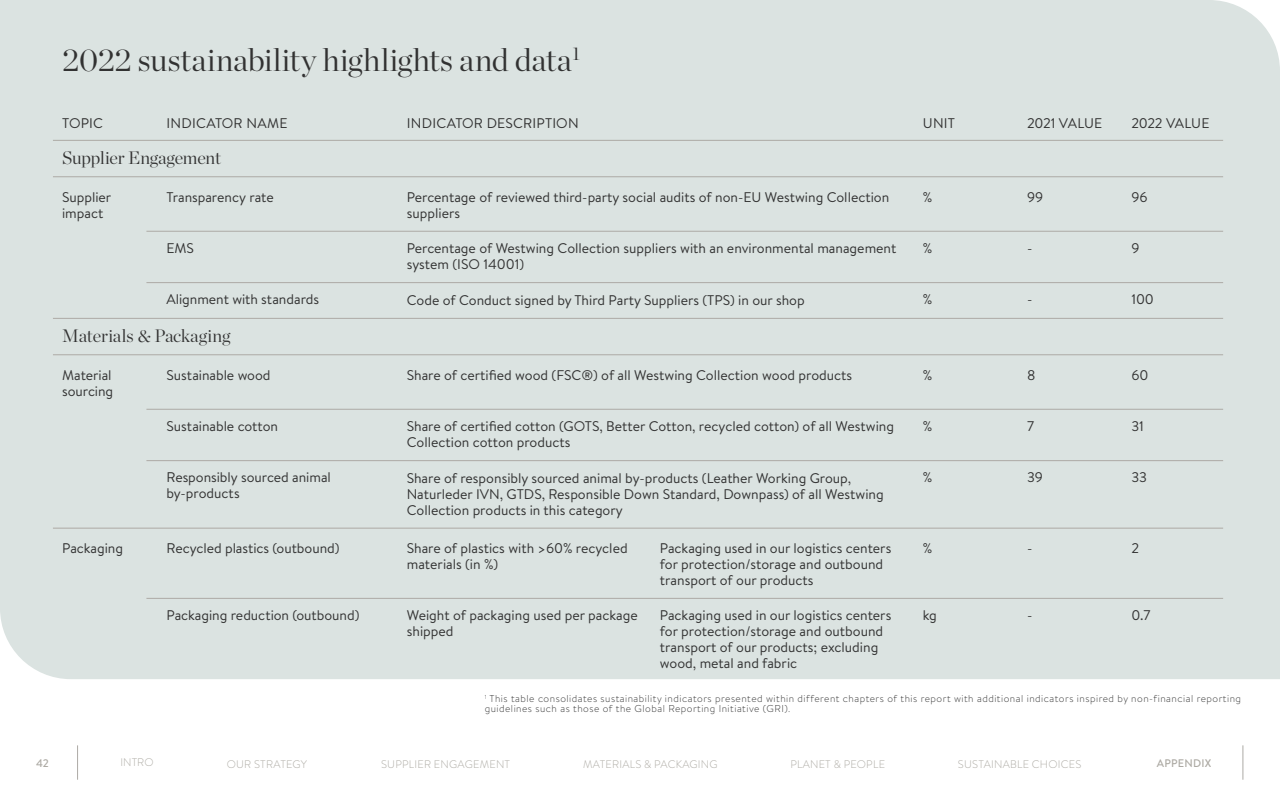
<style>
.page{position:relative;width:1280px;height:800px;background:#fff}
.page>*{position:absolute;margin:0;border:0;box-sizing:border-box;transform-origin:0 0}
.t1{font:300 32px "Chronicle Display";color:#323232}
.t2{font:300 18px "Chronicle Display";letter-spacing:-.01em;color:#323232}
.t3{font:14px/16px "Brandon Text";color:#323232}
.t4{font:300 11px "Brandon Text";letter-spacing:.02em;color:#adaaa4}
.t5{font:500 11px "Brandon Text";letter-spacing:.02em;color:#adaaa4}
.t6{font:300 10px/10px "Brandon Text";letter-spacing:.05em;color:#323232}
</style>
<div class="page">
<hr style="left:77px;top:745px;width:1px;height:35px;background:#adaaa5">
<hr style="left:1243px;top:745px;width:1px;height:35px;background:#adaaa5">
<div style="left:0;top:0;width:1280px;height:679px;background:#dbe3e1"></div>
<hr style="left:53px;top:177px;width:1170px;height:1px;background:#adaaa5">
<hr style="left:53px;top:355px;width:1170px;height:1px;background:#adaaa5">
<hr style="left:53px;top:528px;width:1170px;height:1px;background:#adaaa5">
<hr style="left:146px;top:231px;width:1077px;height:1px;background:#adaaa5">
<hr style="left:146px;top:409px;width:1077px;height:1px;background:#adaaa5">
<hr style="left:146px;top:598px;width:1077px;height:1px;background:#adaaa5">
<hr style="left:146px;top:282px;width:1077px;height:1px;background:#adaaa5">
<hr style="left:146px;top:460px;width:1077px;height:1px;background:#adaaa5">
<hr style="left:53px;top:140px;width:1170px;height:1px;background:#adaaa5">
<hr style="left:53px;top:318px;width:1170px;height:1px;background:#adaaa5">
<h1 class="t1" style="left:62px;top:35px;width:519px">2022 sustainability highlights and data<sup>1</sup></h1>
<p class="t3" style="left:62px;top:115px;width:42px">TOPIC</p>
<p class="t3" style="left:167px;top:115px;width:122px">INDICATOR NAME</p>
<p class="t3" style="left:407px;top:115px;width:173px">INDICATOR DESCRIPTION</p>
<p class="t3" style="left:923px;top:115px;width:34px">UNIT</p>
<p class="t3" style="left:1027px;top:115px;width:77px">2021 VALUE</p>
<p class="t3" style="left:1131px;top:115px;width:80px">2022 VALUE</p>
<p class="t2" style="left:62px;top:144px;width:160px">Supplier Engagement</p>
<p class="t3" style="left:62px;top:188px;width:51px">Supplier impact</p>
<p class="t3" style="left:167px;top:188px;width:109px">Transparency rate</p>
<p class="t3" style="left:407px;top:188px;width:484px">Percentage of reviewed third-party social audits of non-EU Westwing Collection suppliers</p>
<p class="t3" style="left:923px;top:188px;width:11px">%</p>
<p class="t3" style="left:1027px;top:188px;width:18px">99</p>
<p class="t3" style="left:1131px;top:188px;width:17px">96</p>
<p class="t3" style="left:167px;top:240px;width:29px">EMS</p>
<p class="t3" style="left:407px;top:240px;width:491px">Percentage of Westwing Collection suppliers with an environmental management system (ISO 14001)</p>
<p class="t3" style="left:923px;top:240px;width:11px">%</p>
<p class="t3" style="left:1027px;top:240px;width:7px">-</p>
<p class="t3" style="left:1131px;top:240px;width:10px">9</p>
<p class="t3" style="left:167px;top:291px;width:154px">Alignment with standards</p>
<p class="t3" style="left:407px;top:291px;width:400px">Code of Conduct signed by Third Party Suppliers (TPS) in our shop</p>
<p class="t3" style="left:923px;top:291px;width:11px">%</p>
<p class="t3" style="left:1027px;top:291px;width:7px">-</p>
<p class="t3" style="left:1131px;top:291px;width:24px">100</p>
<p class="t2" style="left:62px;top:322px;width:170px">Materials &amp; Packaging</p>
<p class="t3" style="left:62px;top:366px;width:53px">Material sourcing</p>
<p class="t3" style="left:167px;top:366px;width:106px">Sustainable wood</p>
<p class="t3" style="left:407px;top:366px;width:447px">Share of certified wood (FSC®) of all Westwing Collection wood products</p>
<p class="t3" style="left:923px;top:366px;width:11px">%</p>
<p class="t3" style="left:1027px;top:366px;width:10px">8</p>
<p class="t3" style="left:1131px;top:366px;width:18px">60</p>
<p class="t3" style="left:167px;top:418px;width:113px">Sustainable cotton</p>
<p class="t3" style="left:407px;top:418px;width:489px">Share of certified cotton (GOTS, Better Cotton, recycled cotton) of all Westwing<br>Collection cotton products</p>
<p class="t3" style="left:923px;top:418px;width:11px">%</p>
<p class="t3" style="left:1027px;top:418px;width:9px">7</p>
<p class="t3" style="left:1131px;top:418px;width:14px">31</p>
<p class="t3" style="left:167px;top:469px;width:166px">Responsibly sourced animal by-products</p>
<p class="t3" style="left:407px;top:469px;width:479px">Share of responsibly sourced animal by-products (Leather Working Group,<br>Naturleder IVN, GTDS, Responsible Down Standard, Downpass) of all Westwing<br>Collection products in this category</p>
<p class="t3" style="left:923px;top:469px;width:11px">%</p>
<p class="t3" style="left:1027px;top:469px;width:17px">39</p>
<p class="t3" style="left:1131px;top:469px;width:17px">33</p>
<p class="t3" style="left:62px;top:540px;width:62px">Packaging</p>
<p class="t3" style="left:167px;top:540px;width:175px">Recycled plastics (outbound)</p>
<p class="t3" style="left:167px;top:607px;width:194px">Packaging reduction (outbound)</p>
<p class="t3" style="left:407px;top:540px;width:222px">Share of plastics with &gt;60% recycled materials (in %)</p>
<p class="t3" style="left:407px;top:607px;width:232px">Weight of packaging used per package shipped</p>
<p class="t3" style="left:660px;top:540px;width:233px">Packaging used in our logistics centers for protection/storage and outbound transport of our products</p>
<p class="t3" style="left:660px;top:607px;width:233px">Packaging used in our logistics centers for protection/storage and outbound transport of our products; excluding wood, metal and fabric</p>
<p class="t3" style="left:923px;top:540px;width:11px">%</p>
<p class="t3" style="left:923px;top:607px;width:16px">kg</p>
<p class="t3" style="left:1027px;top:540px;width:7px">-</p>
<p class="t3" style="left:1027px;top:607px;width:7px">-</p>
<p class="t3" style="left:1131px;top:540px;width:9px">2</p>
<p class="t3" style="left:1131px;top:607px;width:21px">0.7</p>
<p class="t6" style="left:485px;top:693px;width:758px"><sup>1</sup> This table consolidates sustainability indicators presented within different chapters of this report with additional indicators inspired by non-financial reporting guidelines such as those of the Global Reporting Initiative (GRI).</p>
<p class="t5" style="left:36px;top:755px;width:15px">42</p>
<p class="t4" style="left:121px;top:755px;width:34px">INTRO</p>
<p class="t4" style="left:227px;top:756px;width:82px">OUR STRATEGY</p>
<p class="t4" style="left:381px;top:756px;width:131px">SUPPLIER ENGAGEMENT</p>
<p class="t4" style="left:583px;top:756px;width:136px">MATERIALS &amp; PACKAGING</p>
<p class="t4" style="left:790px;top:756px;width:96px">PLANET &amp; PEOPLE</p>
<p class="t4" style="left:958px;top:756px;width:125px">SUSTAINABLE CHOICES</p>
<p class="t5" style="left:1157px;top:755px;width:56px">APPENDIX</p>
</div>
